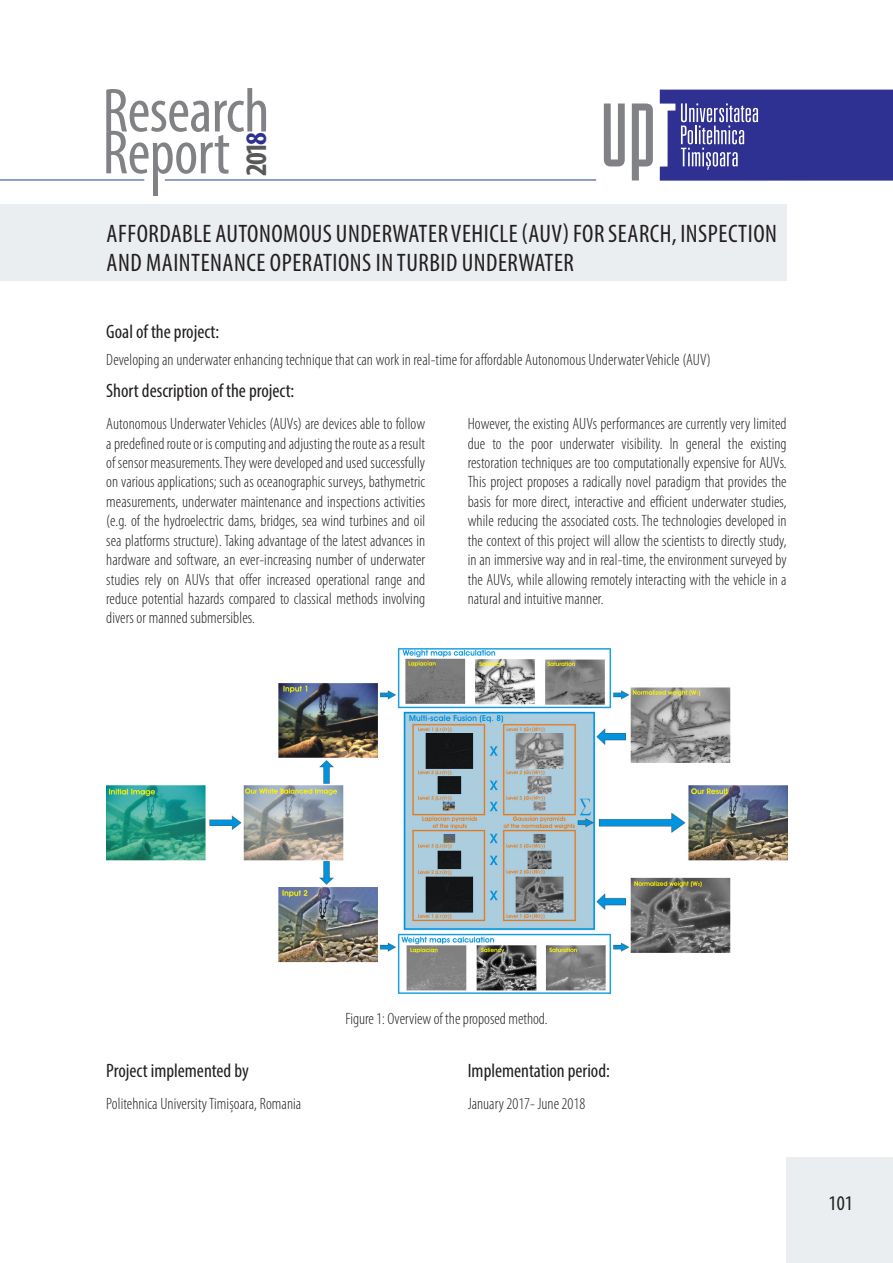
<style>
.page{position:relative;width:893px;height:1263px;background:#fff}
.page>*{position:absolute;margin:0;border:0;box-sizing:border-box;transform-origin:0 0}
.t1{font:condensed 62.7px "Myriad Pro";letter-spacing:-.01em;color:#808285}
.t2{font:700 condensed 29.85px "Myriad Pro";color:#57585a}
.t3{font:condensed 25.35px/29.8px "Myriad Pro";letter-spacing:.02em;color:#231f20}
.t4{font:condensed 20.85px "Myriad Pro";color:#231f20}
.t5{font:condensed 19.5px "Myriad Pro";color:#231f20}
.Paragraph_Style_2{font:300 condensed 16.5px/19.5px "Myriad Pro";letter-spacing:.005em;color:#231f20;text-align:justify}
.s1{color:#2e3092}
</style>
<div class="page">
<div style="left:787px;top:1157px;width:106px;height:106px;background:#ebeef1"></div>
<div style="left:153px;top:178px;width:5px;height:18px;background:#808285"></div>
<hr style="left:165px;top:180px;width:431px;height:1px;background:#253f8e">
<svg style="left:632px;top:104px;width:21px;height:76px"></svg>
<svg style="left:604px;top:104px;width:21px;height:62px"></svg>
<svg style="left:660px;top:90px;width:233px;height:91px"></svg>
<hr style="left:0;top:180px;width:144px;height:1px;background:#253f8e">
<div style="left:0;top:204px;width:787px;height:77px;background:#ebeef1"></div>
<img style="left:106px;top:648px;width:681px;height:345px">
<h1 class="t1" style="left:103px;top:73px;width:168px">Research</h1>
<h1 class="t1" style="left:103px;top:115px;width:129px">Report</h1>
<h2 class="t2" style="left:238px;top:176px;width:45px;rotate:-90deg">201<span class="s1">8</span></h2>
<p class="t3" style="left:107px;top:218px;width:672px">AFFORDABLE AUTONOMOUS UNDERWATER VEHICLE (AUV) FOR SEARCH, INSPECTION<br>AND MAINTENANCE OPERATIONS IN TURBID UNDERWATER</p>
<p class="t5" style="left:106px;top:320px;width:114px">Goal of the project:</p>
<p class="Paragraph_Style_2" style="left:106px;top:350px;width:606px">Developing an underwater enhancing technique that can work in real-time for affordable Autonomous Underwater Vehicle (AUV)</p>
<p class="t5" style="left:106px;top:379px;width:190px">Short description of the project:</p>
<p class="Paragraph_Style_2" style="left:106px;top:414px;width:320px">Autonomous Underwater Vehicles (AUVs) are devices able to follow a predefined route or is computing and adjusting the route as a result of sensor measurements. They were developed and used successfully on various applications; such as oceanographic surveys, bathymetric measurements, underwater maintenance and inspections activities (e.g. of the hydroelectric dams, bridges, sea wind turbines and oil sea platforms structure). Taking advantage of the latest advances in hardware and software, an ever-increasing number of underwater studies rely on AUVs that offer increased operational range and reduce potential hazards compared to classical methods involving divers or manned submersibles.</p>
<p class="Paragraph_Style_2" style="left:468px;top:414px;width:320px">However, the existing AUVs performances are currently very limited due to the poor underwater visibility. In general the existing restoration techniques are too computationally expensive for AUVs.<br>This project proposes a radically novel paradigm that provides the basis for more direct, interactive and efficient underwater studies, while reducing the associated costs. The technologies developed in the context of this project will allow the scientists to directly study, in an immersive way and in real-time, the environment surveyed by the AUVs, while allowing remotely interacting with the vehicle in a natural and intuitive manner.</p>
<p class="t5" style="left:106px;top:1058px;width:144px">Project implemented by</p>
<p class="Paragraph_Style_2" style="left:106px;top:1094px;width:197px">Politehnica University Timișoara, Romania</p>
<p class="Paragraph_Style_2" style="left:345px;top:1009px;width:204px">Figure 1: Overview of the proposed method.</p>
<p class="t5" style="left:468px;top:1058px;width:144px">Implementation period:</p>
<p class="Paragraph_Style_2" style="left:468px;top:1094px;width:119px">January 2017- June 2018</p>
<p class="t4" style="left:828px;top:1191px;width:26px">101</p>
</div>
